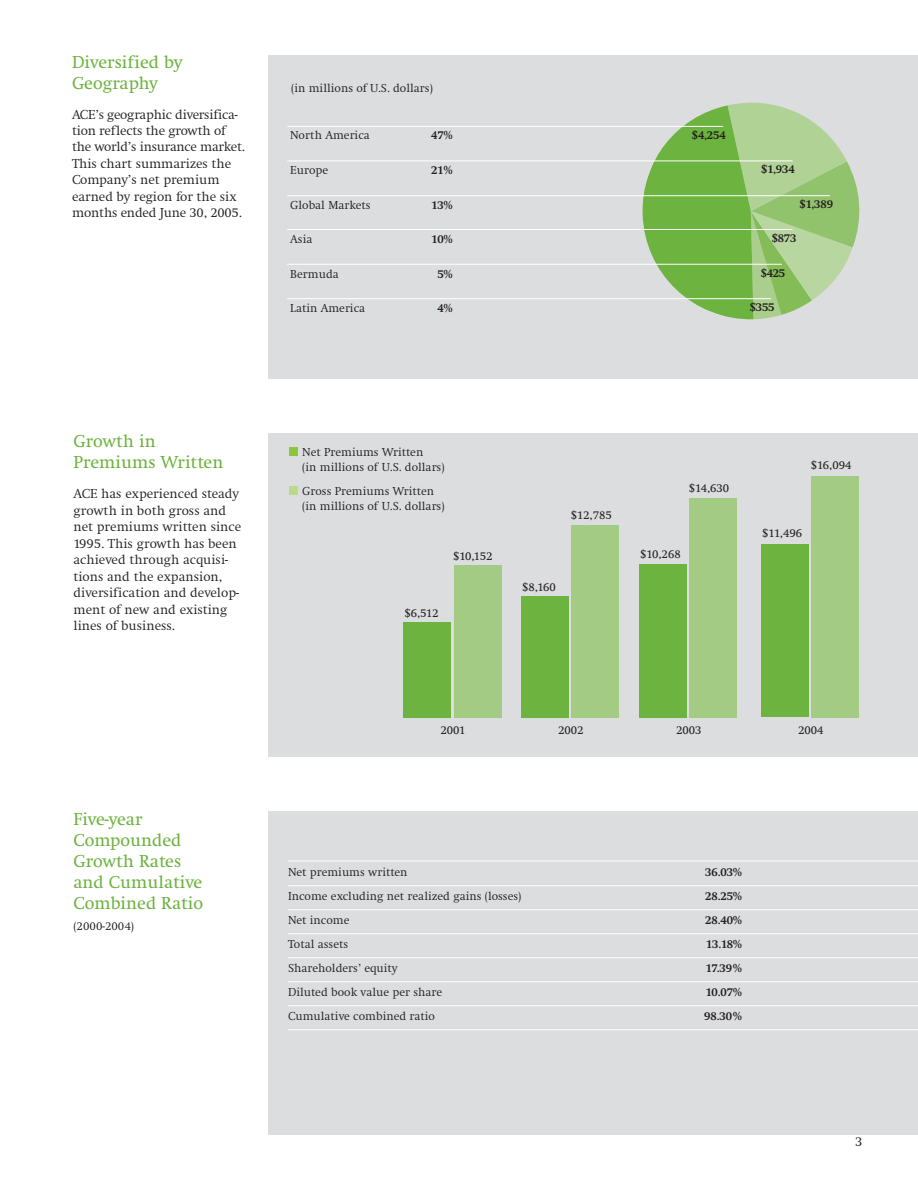
<style>
.page{position:relative;width:918px;height:1188px;background:#fff}
.page>*{position:absolute;margin:0;border:0;box-sizing:border-box;transform-origin:0 0}
.t1{font:18px/21px "Swift EF";color:#6db33f}
.t2{font:300 13.5px/16.5px "Swift EF";color:#231f20}
.t3{font:300 12px/15px "Swift EF";color:#231f20}
.t4{font:700 12px "Swift EF";color:#231f20}
.t5{font:12px "Swift EF";color:#231f20}
</style>
<div class="page">
<div style="left:268px;top:55px;width:650px;height:324px;background:#dcddde"></div>
<div style="left:268px;top:433px;width:650px;height:324px;background:#dcddde"></div>
<div style="left:268px;top:811px;width:650px;height:324px;background:#dcddde"></div>
<svg style="left:641px;top:102px;width:219px;height:218px"></svg>
<hr style="left:287px;top:161px;width:506px;height:1px;background:#fff">
<hr style="left:287px;top:195px;width:543px;height:1px;background:#fff">
<hr style="left:287px;top:229px;width:506px;height:1px;background:#fff">
<hr style="left:287px;top:264px;width:495px;height:1px;background:#fff">
<div style="left:762px;top:544px;width:47px;height:173px;background:#6db33f"></div>
<div style="left:812px;top:476px;width:47px;height:241px;background:#a3cb84"></div>
<div style="left:640px;top:564px;width:47px;height:153px;background:#6db33f"></div>
<div style="left:690px;top:498px;width:47px;height:219px;background:#a3cb84"></div>
<div style="left:522px;top:596px;width:47px;height:122px;background:#6db33f"></div>
<div style="left:572px;top:526px;width:47px;height:192px;background:#a3cb84"></div>
<div style="left:404px;top:622px;width:47px;height:95px;background:#6db33f"></div>
<div style="left:454px;top:565px;width:47px;height:152px;background:#a3cb84"></div>
<hr style="left:288px;top:861px;width:630px;height:1px;background:#fff">
<hr style="left:288px;top:885px;width:630px;height:1px;background:#fff">
<hr style="left:288px;top:909px;width:630px;height:1px;background:#fff">
<hr style="left:288px;top:933px;width:630px;height:1px;background:#fff">
<hr style="left:288px;top:957px;width:630px;height:1px;background:#fff">
<hr style="left:288px;top:981px;width:630px;height:1px;background:#fff">
<hr style="left:288px;top:1005px;width:630px;height:1px;background:#fff">
<hr style="left:288px;top:1029px;width:630px;height:1px;background:#fff">
<div style="left:289px;top:486px;width:9px;height:9px;background:#bad989"></div>
<div style="left:289px;top:447px;width:9px;height:9px;background:#8cc63f"></div>
<hr style="left:287px;top:298px;width:484px;height:1px;background:#fff">
<hr style="left:287px;top:126px;width:436px;height:1px;background:#fff">
<h1 class="t1" style="left:72px;top:53px;width:112px">Diversified by<br>Geography</h1>
<p class="t2" style="left:72px;top:107px;width:174px">ACE’s geographic diversifica&shy;tion reflects the growth of the world’s insurance market.<br>This chart summarizes the<br>Company’s net premium earned by region for the six months ended June 30, 2005.</p>
<p class="t3" style="left:291px;top:81px;width:143px">(in millions of U.S. dollars)</p>
<p class="t3" style="left:290px;top:129px;width:81px">North America</p>
<p class="t4" style="left:431px;top:131px;width:23px">47%</p>
<p class="t4" style="left:692px;top:131px;width:35px">$4,254</p>
<p class="t3" style="left:290px;top:164px;width:40px">Europe</p>
<p class="t4" style="left:431px;top:165px;width:22px">21%</p>
<p class="t3" style="left:290px;top:198px;width:82px">Global Markets</p>
<p class="t4" style="left:431px;top:200px;width:22px">13%</p>
<p class="t3" style="left:290px;top:233px;width:24px">Asia</p>
<p class="t4" style="left:432px;top:234px;width:22px">10%</p>
<p class="t3" style="left:290px;top:267px;width:50px">Bermuda</p>
<p class="t4" style="left:437px;top:269px;width:16px">5%</p>
<p class="t3" style="left:290px;top:302px;width:76px">Latin America</p>
<p class="t4" style="left:437px;top:303px;width:16px">4%</p>
<p class="t4" style="left:761px;top:165px;width:35px">$1,934</p>
<p class="t4" style="left:800px;top:199px;width:35px">$1,389</p>
<p class="t4" style="left:772px;top:234px;width:26px">$873</p>
<p class="t4" style="left:761px;top:268px;width:26px">$425</p>
<p class="t4" style="left:750px;top:303px;width:26px">$355</p>
<h1 class="t1" style="left:74px;top:433px;width:151px">Growth in<br>Premiums Written</h1>
<p class="t2" style="left:74px;top:487px;width:169px">ACE has experienced steady growth in both gross and net premiums written since<br>1995. This growth has been achieved through acquisi&shy;tions and the expansion, diversification and develop&shy;ment of new and existing lines of business.</p>
<h1 class="t1" style="left:74px;top:811px;width:131px">Five-year<br>Compounded<br>Growth Rates and Cumulative<br>Combined Ratio</h1>
<p class="t3" style="left:74px;top:920px;width:62px">(2000-2004)</p>
<p class="t3" style="left:302px;top:445px;width:144px">Net Premiums Written<br>(in millions of U.S. dollars)</p>
<p class="t3" style="left:302px;top:484px;width:144px">Gross Premiums Written (in millions of U.S. dollars)</p>
<p class="t5" style="left:453px;top:551px;width:41px">$10,152</p>
<p class="t5" style="left:404px;top:608px;width:36px">$6,512</p>
<p class="t5" style="left:571px;top:511px;width:42px">$12,785</p>
<p class="t5" style="left:522px;top:583px;width:35px">$8,160</p>
<p class="t5" style="left:689px;top:484px;width:42px">$14,630</p>
<p class="t5" style="left:640px;top:550px;width:42px">$10,268</p>
<p class="t5" style="left:811px;top:461px;width:42px">$16,094</p>
<p class="t5" style="left:762px;top:528px;width:41px">$11,496</p>
<p class="t5" style="left:440px;top:725px;width:27px">2001</p>
<p class="t5" style="left:558px;top:725px;width:27px">2002</p>
<p class="t5" style="left:676px;top:725px;width:27px">2003</p>
<p class="t5" style="left:798px;top:725px;width:27px">2004</p>
<p class="t3" style="left:288px;top:866px;width:121px">Net premiums written</p>
<p class="t4" style="left:705px;top:868px;width:38px">36.03%</p>
<p class="t3" style="left:288px;top:890px;width:235px">Income excluding net realized gains (losses)</p>
<p class="t4" style="left:705px;top:892px;width:38px">28.25%</p>
<p class="t3" style="left:288px;top:914px;width:63px">Net income</p>
<p class="t4" style="left:705px;top:916px;width:38px">28.40%</p>
<p class="t3" style="left:288px;top:938px;width:62px">Total assets</p>
<p class="t4" style="left:706px;top:940px;width:37px">13.18%</p>
<p class="t3" style="left:288px;top:962px;width:111px">Shareholders’ equity</p>
<p class="t4" style="left:706px;top:964px;width:37px">17.39%</p>
<p class="t3" style="left:288px;top:986px;width:156px">Diluted book value per share</p>
<p class="t4" style="left:706px;top:988px;width:37px">10.07%</p>
<p class="t3" style="left:288px;top:1010px;width:149px">Cumulative combined ratio</p>
<p class="t4" style="left:704px;top:1012px;width:39px">98.30%</p>
<p class="t2" style="left:855px;top:1135px;width:9px">3</p>
</div>
